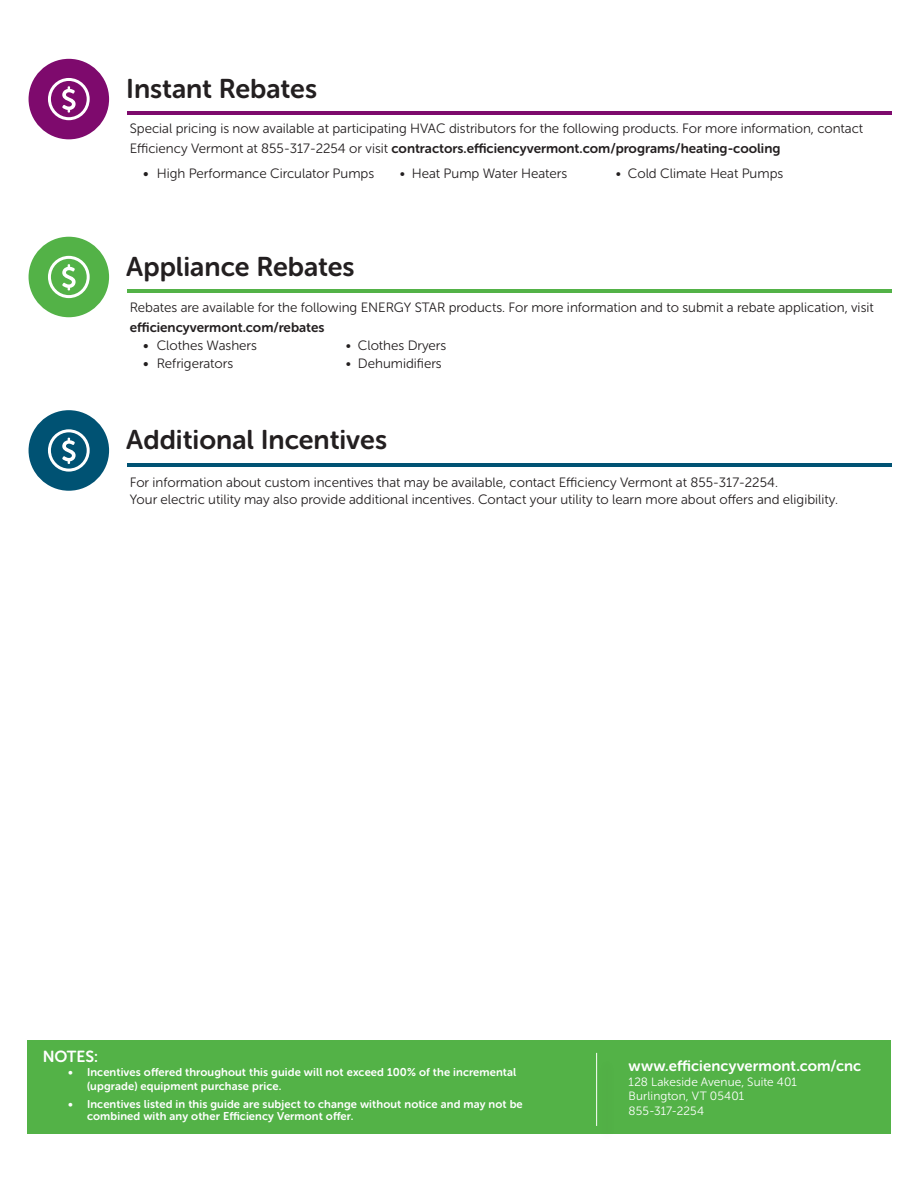
<style>
.page{position:relative;width:918px;height:1188px;background:#fff}
.page>*{position:absolute;margin:0;border:0;box-sizing:border-box;transform-origin:0 0}
.t1{font:27px "Museo Sans Rounded 700";color:#231f20}
.t2{font:16.05px "Museo Sans Rounded 700";color:#fff}
.t3{font:15px "Museo Sans Rounded 700";letter-spacing:.01em;color:#fff}
.t4{font:13.5px/19.5px "Museo Sans Rounded 300";color:#231f20}
.t5{font:12px "Museo Sans Rounded 300";letter-spacing:.01em;color:#fff}
.t6{font:11.25px/13.5px "Museo Sans Rounded 700";letter-spacing:.01em;color:#fff}
.s1{font-family:"Museo Sans Rounded 700"}
.s2{font-family:"Museo Sans Rounded 500"}
</style>
<div class="page">
<hr style="left:127px;top:112px;width:765px;height:3px;background:#7e0a6d">
<div style="left:29px;top:59px;width:80px;height:80px;background:#7e0a6d;border-radius:50%"></div>
<svg style="left:48px;top:78px;width:42px;height:42px"></svg>
<hr style="left:127px;top:289px;width:765px;height:4px;background:#53b247">
<div style="left:29px;top:237px;width:80px;height:80px;background:#53b247;border-radius:50%"></div>
<svg style="left:48px;top:256px;width:42px;height:42px"></svg>
<div style="left:27px;top:1040px;width:864px;height:94px;background:#53b247"></div>
<hr style="left:127px;top:463px;width:765px;height:3px;background:#005273">
<div style="left:29px;top:410px;width:80px;height:81px;background:#005273;border-radius:50%"></div>
<svg style="left:48px;top:429px;width:42px;height:43px"></svg>
<div style="left:598px;top:1057px;width:18px;height:86px;background:#231f20;opacity:.2"></div>
<hr style="left:596px;top:1053px;width:1px;height:73px;background:#fff">
<p class="t1" style="left:126px;top:74px;width:192px">Instant Rebates</p>
<p class="t4" style="left:130px;top:119px;width:735px">Special pricing is now available at participating HVAC distributors for the following products. For more information, contact<br>Efficiency Vermont at 855-317-2254 or visit <span class="s1">contractors.efficiencyvermont.com/programs/heating-cooling</span></p>
<p class="t4" style="left:143px;top:164px;width:232px"><span class="s2">•</span> High Performance Circulator Pumps</p>
<p class="t4" style="left:400px;top:164px;width:169px">• Heat Pump Water Heaters</p>
<p class="t4" style="left:616px;top:164px;width:169px">• Cold Climate Heat Pumps</p>
<p class="t1" style="left:126px;top:252px;width:230px">Appliance Rebates</p>
<p class="t4" style="left:130px;top:298px;width:746px">Rebates are available for the following ENERGY STAR products. For more information and to submit a rebate application, visit <span class="s1">efficiencyvermont.com/rebates</span></p>
<p class="t4" style="left:143px;top:335px;width:115px"><span class="s2">•</span> Clothes Washers</p>
<p class="t4" style="left:346px;top:335px;width:102px">• Clothes Dryers</p>
<p class="t4" style="left:143px;top:353px;width:91px"><span class="s2">•</span> Refrigerators</p>
<p class="t4" style="left:346px;top:353px;width:97px">• Dehumidifiers</p>
<p class="t1" style="left:126px;top:425px;width:262px">Additional Incentives</p>
<p class="t4" style="left:130px;top:473px;width:650px">For information about custom incentives that may be available, contact Efficiency Vermont at 855-317-2254.</p>
<p class="t4" style="left:130px;top:490px;width:710px">Your electric utility may also provide additional incentives. Contact your utility to learn more about offers and eligibility.</p>
<p class="t2" style="left:43px;top:1047px;width:57px">NOTES:</p>
<p class="t6" style="left:87px;top:1066px;width:431px;text-indent:-19px">• Incentives offered throughout this guide will not exceed 100% of the incremental (upgrade) equipment purchase price.</p>
<p class="t6" style="left:87px;top:1099px;width:437px;line-height:12px;text-indent:-19px">• Incentives listed in this guide are subject to change without notice and may not be combined with any other Efficiency Vermont offer.</p>
<p class="t3" style="left:629px;top:1058px;width:234px">www.efficiencyvermont.com/cnc</p>
<p class="t5" style="left:629px;top:1075px;width:170px">128 Lakeside Avenue, Suite 401</p>
<p class="t5" style="left:629px;top:1090px;width:117px">Burlington, VT 05401</p>
<p class="t5" style="left:629px;top:1104px;width:77px">855-317-2254</p>
</div>
